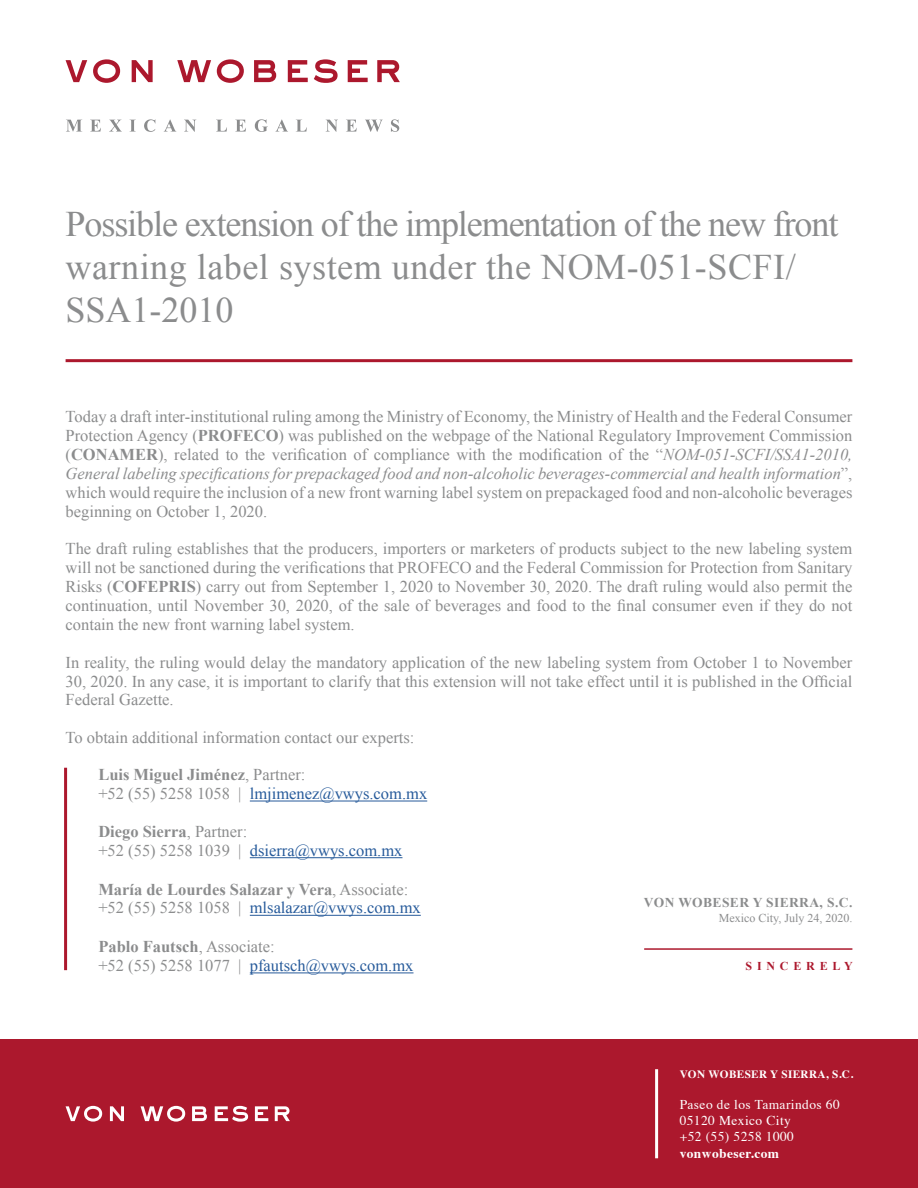
<style>
.page{position:relative;width:918px;height:1188px;background:#fff}
.page>*{position:absolute;margin:0;border:0;box-sizing:border-box;transform-origin:0 0}
.t1{font:36px/43.2px "Times New Roman";letter-spacing:-.03em;color:#8b8c8d}
.t2{font:16.5px/18.9px "Times New Roman";color:#8b8c8d}
.t3{font:13.5px/16.2px "Times";letter-spacing:.03em;color:#fff}
.t4{font:700 13.5px "Times New Roman";letter-spacing:.03em;color:#8b8c8d}
.t5{font:700 13.5px "Times";letter-spacing:.03em;color:#fff}
.t6{font:12px "Times New Roman";color:#8b8c8d}
.t7{font:700 12px "Times New Roman";letter-spacing:.4em;color:#ac182d}
.t8{font:700 11.25px "Times";letter-spacing:.03em;color:#fff}
.s1{font-weight:700}
.s2{font-style:italic}
.s3{color:#275b9b}
</style>
<div class="page">
<svg style="left:66px;top:60px;width:21px;height:22px"></svg>
<svg style="left:93px;top:59px;width:27px;height:24px"></svg>
<svg style="left:132px;top:60px;width:21px;height:22px"></svg>
<svg style="left:177px;top:60px;width:34px;height:22px"></svg>
<svg style="left:217px;top:59px;width:27px;height:24px"></svg>
<svg style="left:254px;top:60px;width:22px;height:22px"></svg>
<svg style="left:288px;top:60px;width:20px;height:22px"></svg>
<svg style="left:314px;top:59px;width:24px;height:24px"></svg>
<svg style="left:348px;top:60px;width:20px;height:22px"></svg>
<svg style="left:377px;top:60px;width:23px;height:22px"></svg>
<svg style="left:66px;top:120px;width:16px;height:12px"></svg>
<svg style="left:90px;top:120px;width:11px;height:12px"></svg>
<svg style="left:109px;top:120px;width:13px;height:12px"></svg>
<svg style="left:130px;top:120px;width:6px;height:12px"></svg>
<svg style="left:144px;top:119px;width:11px;height:13px"></svg>
<svg style="left:164px;top:119px;width:12px;height:13px"></svg>
<svg style="left:184px;top:120px;width:12px;height:12px"></svg>
<svg style="left:216px;top:120px;width:11px;height:12px"></svg>
<svg style="left:235px;top:120px;width:11px;height:12px"></svg>
<svg style="left:255px;top:119px;width:13px;height:13px"></svg>
<svg style="left:275px;top:119px;width:13px;height:13px"></svg>
<svg style="left:296px;top:120px;width:11px;height:12px"></svg>
<svg style="left:326px;top:120px;width:11px;height:12px"></svg>
<svg style="left:346px;top:120px;width:11px;height:12px"></svg>
<svg style="left:365px;top:120px;width:17px;height:12px"></svg>
<svg style="left:391px;top:119px;width:8px;height:13px"></svg>
<hr style="left:66px;top:359px;width:786px;height:3px;background:#ac182d">
<hr style="left:250px;top:801px;width:177px;height:1px;background:#275b9b">
<hr style="left:250px;top:857px;width:152px;height:1px;background:#275b9b">
<hr style="left:250px;top:915px;width:171px;height:1px;background:#275b9b">
<hr style="left:250px;top:973px;width:164px;height:1px;background:#275b9b">
<hr style="left:64px;top:768px;width:3px;height:202px;background:#ac182d">
<div style="left:0;top:1040px;width:918px;height:148px;background:#ac182d"></div>
<svg style="left:66px;top:1106px;width:36px;height:16px"></svg>
<svg style="left:110px;top:1106px;width:14px;height:15px"></svg>
<svg style="left:141px;top:1106px;width:44px;height:16px"></svg>
<svg style="left:192px;top:1106px;width:15px;height:15px"></svg>
<svg style="left:215px;top:1106px;width:33px;height:16px"></svg>
<svg style="left:255px;top:1106px;width:13px;height:15px"></svg>
<svg style="left:275px;top:1106px;width:15px;height:15px"></svg>
<hr style="left:655px;top:1069px;width:3px;height:89px;background:#fff">
<hr style="left:644px;top:948px;width:208px;height:2px;background:#ac182d">
<h1 class="t1" style="left:66px;top:201px;width:774px">Possible extension of the implementation of the new front warning label system under the NOM-051-SCFI/<br>SSA1-2010</h1>
<p class="t2" style="left:66px;top:407px;width:788px;text-align:justify">Today a draft inter-institutional ruling among the Ministry of Economy, the Ministry of Health and the Federal Consumer Protection Agency (<span class="s1">PROFECO</span>) was published on the webpage of the National Regulatory Improvement Commission (<span class="s1">CONAMER</span>), related to the verification of compliance with the modification of the “<span class="s2">NOM-051-SCFI/SSA1-2010, General labeling specifications for prepackaged food and non-alcoholic beverages-commercial and health information</span>”, which would require the inclusion of a new front warning label system on prepackaged food and non-alcoholic beverages beginning on October 1, 2020.</p>
<p class="t2" style="left:66px;top:539px;width:788px;text-align:justify">The draft ruling establishes that the producers, importers or marketers of products subject to the new labeling system will not be sanctioned during the verifications that PROFECO and the Federal Commission for Protection from Sanitary Risks (<span class="s1">COFEPRIS</span>) carry out from September 1, 2020 to November 30, 2020. The draft ruling would also permit the continuation, until November 30, 2020, of the sale of beverages and food to the final consumer even if they do not contain the new front warning label system.</p>
<p class="t2" style="left:66px;top:652px;width:788px;text-align:justify">In reality, the ruling would delay the mandatory application of the new labeling system from October 1 to November 30, 2020. In any case, it is important to clarify that this extension will not take effect until it is published in the Official Federal Gazette.</p>
<p class="t2" style="left:66px;top:728px;width:350px">To obtain additional information contact our experts:</p>
<p class="t2" style="left:98px;top:765px;width:330px"><span class="s1">Luis Miguel Jiménez</span>, Partner:<br>+52 (55) 5258 1058 | <span class="s3">lmjimenez@vwys.com.mx</span></p>
<p class="t2" style="left:98px;top:822px;width:306px"><span class="s1">Diego Sierra</span>, Partner:<br>+52 (55) 5258 1039 | <span class="s3">dsierra@vwys.com.mx</span></p>
<p class="t2" style="left:98px;top:879px;width:324px"><span class="s1">María de Lourdes Salazar y Vera</span>, Associate: +52 (55) 5258 1058 | <span class="s3">mlsalazar@vwys.com.mx</span></p>
<p class="t2" style="left:98px;top:937px;width:317px"><span class="s1">Pablo Fautsch</span>, Associate:<br>+52 (55) 5258 1077 | <span class="s3">pfautsch@vwys.com.mx</span></p>
<p class="t4" style="left:644px;top:893px;width:210px">VON WOBESER Y SIERRA, S.C.</p>
<p class="t6" style="left:719px;top:910px;width:135px">Mexico City, July 24, 2020.</p>
<p class="t7" style="left:746px;top:958px;width:109px">SINCERELY</p>
<p class="t8" style="left:680px;top:1063px;width:175px">VON WOBESER Y SIERRA, S.C.</p>
<p class="t3" style="left:680px;top:1095px;width:162px">Paseo de los Tamarindos 60<br>05120 Mexico City<br>+52 (55) 5258 1000</p>
<p class="t5" style="left:680px;top:1140px;width:101px">vonwobeser.com</p>
</div>
